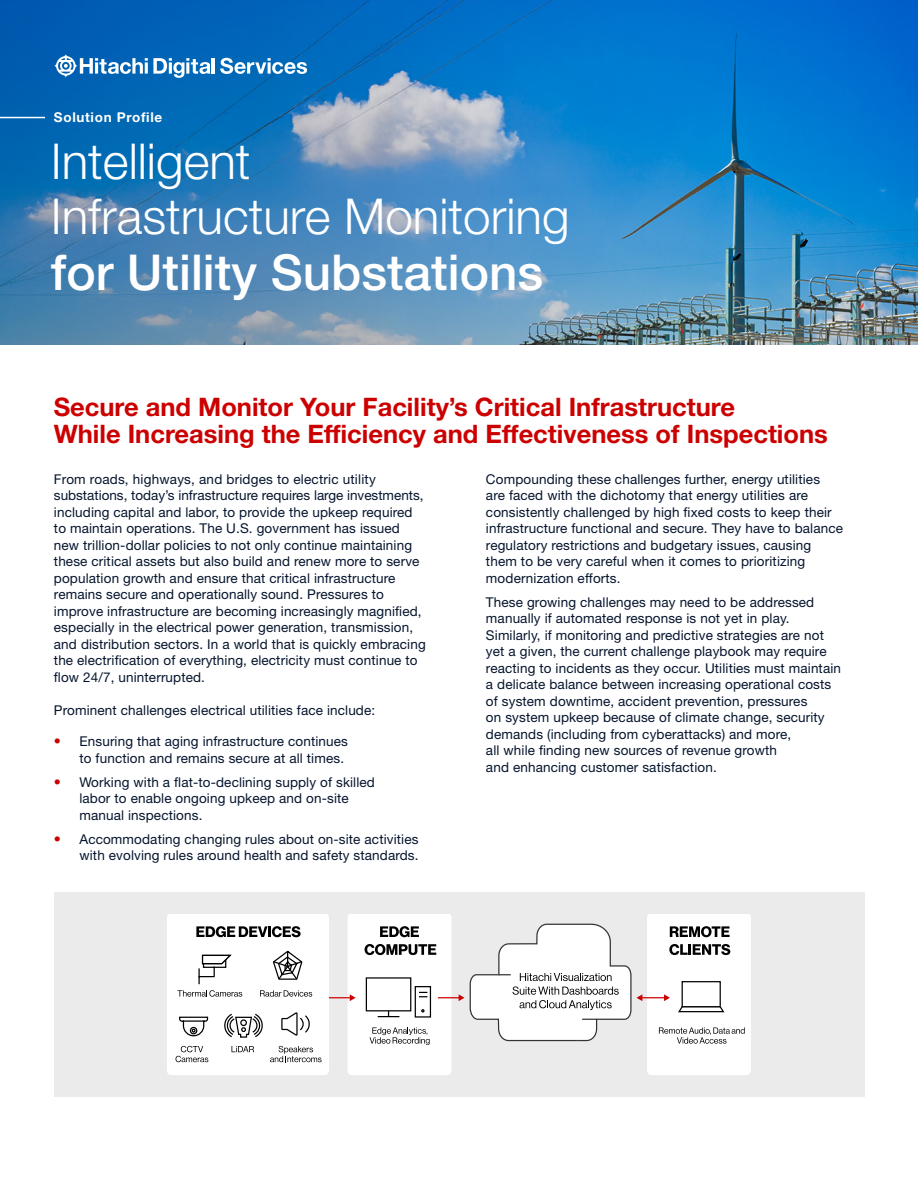
<style>
.page{position:relative;width:918px;height:1188px;background:#fff}
.page>*{position:absolute;margin:0;border:0;box-sizing:border-box;transform-origin:0 0}
.t1{font:300 49.5px/55.5px "Helvetica Neue LT Pro";color:#fff}
.t2{font:500 49.5px "Helvetica Neue LT Pro";color:#fff}
.t3{font:700 25.5px/27px "Helvetica Neue LT Pro";color:#c00}
.t4{font:13.5px/16.5px "Helvetica Neue LT Pro";letter-spacing:.01em;color:#05142d}
.t5{font:700 13.5px "Helvetica Neue LT Pro";letter-spacing:.05em;color:#fff}
.s1{font-size:14.25px;color:#c00}
</style>
<div class="page">
<img style="left:0;top:0;width:918px;height:345px">
<hr style="left:0;top:117px;width:45px;height:1px;background:#fff">
<div style="left:54px;top:893px;width:810px;height:204px;background:#ebebeb"></div>
<svg style="left:167px;top:914px;width:584px;height:161px"></svg>
<svg style="left:54px;top:54px;width:156px;height:24px"></svg>
<hr style="left:212px;top:58px;width:3px;height:16px;background:#fff">
<svg style="left:220px;top:58px;width:87px;height:16px"></svg>
<p class="t5" style="left:54px;top:109px;width:110px">Solution Profile</p>
<h1 class="t1" style="left:51px;top:132px;width:520px">Intelligent<br>Infrastructure Monitoring</h1>
<h1 class="t2" style="left:51px;top:242px;width:494px">for Utility Substations</h1>
<h2 class="t3" style="left:54px;top:393px;width:776px">Secure and Monitor Your Facility’s Critical Infrastructure<br>While Increasing the Efficiency and Effectiveness of Inspections</h2>
<p class="t4" style="left:54px;top:471px;width:373px">From roads, highways, and bridges to electric utility substations, today’s infrastructure requires large investments, including capital and labor, to provide the upkeep required to maintain operations. The U.S. government has issued new trillion-dollar policies to not only continue maintaining these critical assets but also build and renew more to serve population growth and ensure that critical infrastructure remains secure and operationally sound. Pressures to improve infrastructure are becoming increasingly magnified, especially in the electrical power generation, transmission, and distribution sectors. In a world that is quickly embracing the electrification of everything, electricity must continue to flow 24/7, uninterrupted.</p>
<p class="t4" style="left:54px;top:702px;width:323px">Prominent challenges electrical utilities face include:</p>
<p class="t4" style="left:54px;top:733px;width:296px;text-align:right"><span class="s1">•</span> Ensuring that aging infrastructure continues to function and remains secure at all times.</p>
<p class="t4" style="left:79px;top:774px;width:297px;text-indent:-26px"><span class="s1">•</span> Working with a flat-to-declining supply of skilled labor to enable ongoing upkeep and on-site manual inspections.</p>
<p class="t4" style="left:54px;top:831px;width:366px;text-align:right"><span class="s1">•</span> Accommodating changing rules about on-site activities with evolving rules around health and safety standards.</p>
<p class="t4" style="left:486px;top:471px;width:359px">Compounding these challenges further, energy utilities<br>are faced with the dichotomy that energy utilities are consistently challenged by high fixed costs to keep their infrastructure functional and secure. They have to balance regulatory restrictions and budgetary issues, causing them to be very careful when it comes to prioritizing modernization efforts.</p>
<p class="t4" style="left:486px;top:594px;width:357px">These growing challenges may need to be addressed manually if automated response is not yet in play.<br>Similarly, if monitoring and predictive strategies are not yet a given, the current challenge playbook may require reacting to incidents as they occur. Utilities must maintain a delicate balance between increasing operational costs of system downtime, accident prevention, pressures<br>on system upkeep because of climate change, security demands (including from cyberattacks) and more,<br>all while fi nding new sources of revenue growth<br>and enhancing customer satisfaction.</p>
</div>
